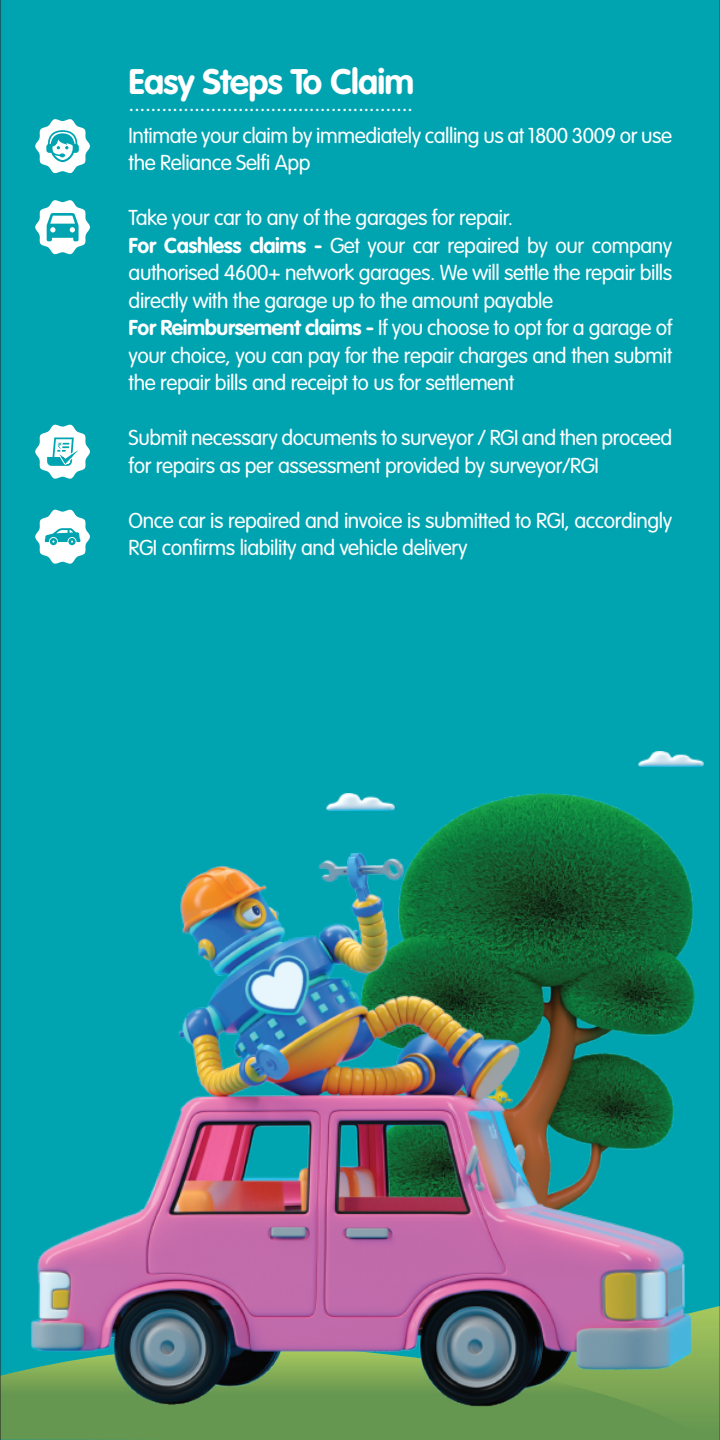
<style>
.page{position:relative;width:720px;height:1440px;background:#00a4b1}
.page>*{position:absolute;margin:0;border:0;box-sizing:border-box;transform-origin:0 0}
.t1{font:700 35px "VAG Rounded Std";letter-spacing:-.02em;color:#fff}
.t2{font:300 23.75px "VAG Rounded Std";color:#fff}
.t3{font:300 21.25px/27.5px "VAG Rounded Std";letter-spacing:-.02em;color:#fff}
.s1{font-weight:700}
</style>
<div class="page">
<svg style="left:691px;top:1306px;width:28px;height:134px;background:#83af59"></svg>
<svg style="left:1px;top:1346px;width:703px;height:94px;background:#639853"></svg>
<img style="left:327px;top:793px;width:34px;height:17px">
<img style="left:638px;top:752px;width:66px;height:15px">
<img style="left:361px;top:793px;width:334px;height:523px">
<img style="left:30px;top:852px;width:661px;height:555px">
<img style="left:250px;top:961px;width:53px;height:48px">
<svg style="left:35px;top:200px;width:55px;height:55px"></svg>
<svg style="left:35px;top:424px;width:55px;height:55px"></svg>
<svg style="left:35px;top:119px;width:55px;height:55px"></svg>
<hr style="left:0;top:0;width:1px;height:1440px;background:#231f20">
<hr style="left:719px;top:0;width:1px;height:1440px;background:#231f20">
<svg style="left:35px;top:509px;width:55px;height:55px"></svg>
<svg style="left:68px;top:538px;width:8px;height:7px"></svg>
<h1 class="t1" style="left:129px;top:61px;width:287px">Easy Steps To Claim</h1>
<p class="t3" style="left:129px;top:122px;width:545px">Intimate your claim by immediately calling us at 1800 3009 or use the Reliance Selfi App</p>
<p class="t3" style="left:129px;top:205px;width:545px">Take your car to any of the garages for repair.<br><span class="s1">For Cashless claims -</span> Get your car repaired by our company authorised 4600+ network garages. We will settle the repair bills directly with the garage up to the amount payable<br><span class="s1">For Reimbursement claims -</span> If you choose to opt for a garage of your choice, you can pay for the repair charges and then submit the repair bills and receipt to us for settlement</p>
<p class="t3" style="left:129px;top:425px;width:545px">Submit necessary documents to surveyor / RGI and then proceed for repairs as per assessment provided by surveyor/RGI</p>
<p class="t3" style="left:129px;top:507px;width:545px">Once car is repaired and invoice is submitted to RGI, accordingly<br>RGI confirms liability and vehicle delivery</p>
<p class="t2" style="left:129px;top:89px;width:286px">....................................................</p>
</div>
